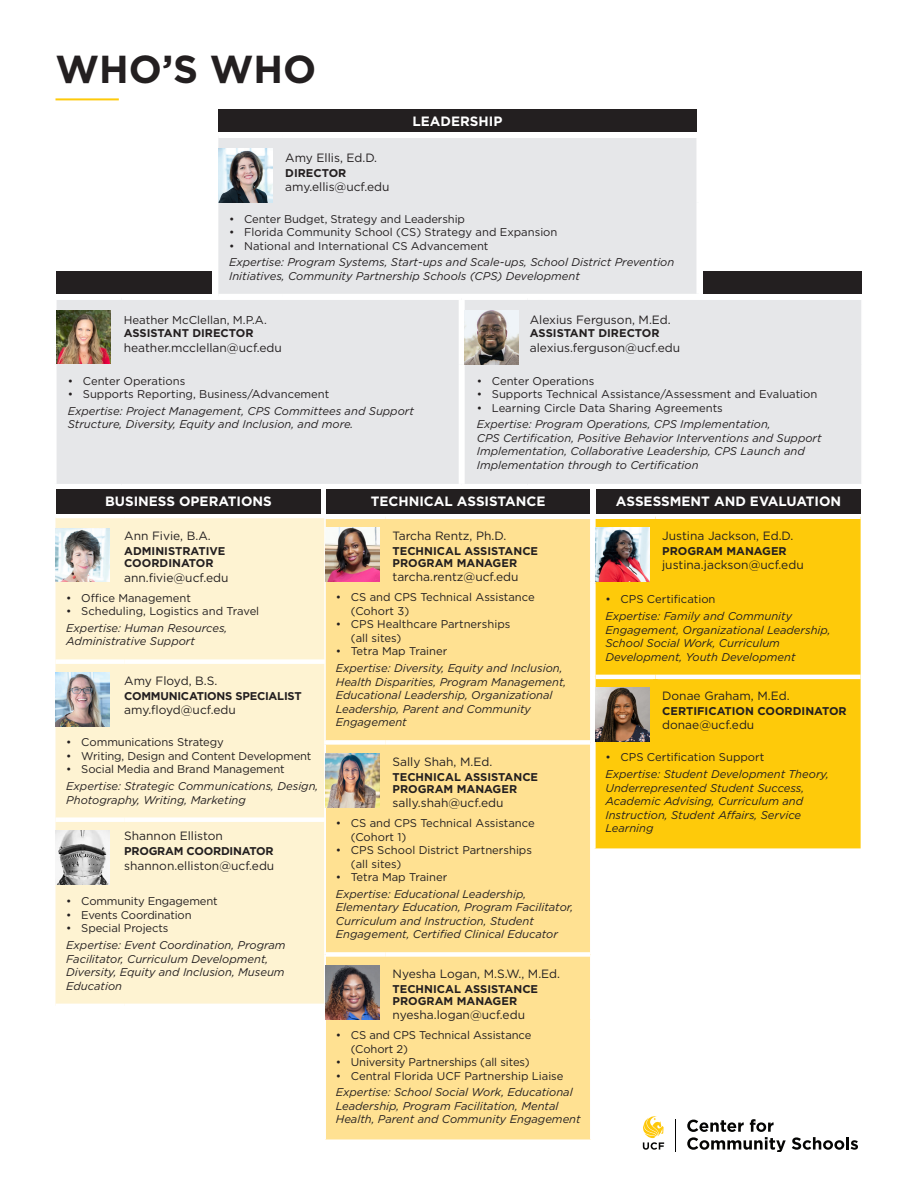
<style>
.page{position:relative;width:918px;height:1188px;background:#fff}
.page>*{position:absolute;margin:0;border:0;box-sizing:border-box;transform-origin:0 0}
.t1{font:700 39px "Gotham";color:#231f20}
.t2{font:700 13.5px "Gotham";color:#fff}
.t3{font:12px "Gotham";color:#231f20}
.t4{font:11.4px "Gotham";color:#231f20}
.t5{font:italic 11.25px/13.5px "Gotham";color:#231f20}
.t6{font:11.25px/13.5px "Gotham";color:#231f20}
.t7{font:700 11.25px/12px "Gotham";color:#231f20}
.t8{font:700 11.25px "Gotham";letter-spacing:-.02em;color:#231f20}
</style>
<div class="page">
<hr style="left:675px;top:1119px;width:1px;height:33px;background:#050504">
<svg style="left:643px;top:1116px;width:21px;height:34px"></svg>
<svg style="left:687px;top:1119px;width:99px;height:33px"></svg>
<svg style="left:792px;top:1137px;width:66px;height:13px"></svg>
<hr style="left:56px;top:98px;width:63px;height:2px;background:#feca0a">
<div style="left:56px;top:518px;width:268px;height:486px;background:#fef3d2"></div>
<div style="left:56px;top:817px;width:68px;height:5px;background:#fff"></div>
<div style="left:124px;top:817px;width:202px;height:5px;background:#fff"></div>
<div style="left:56px;top:659px;width:68px;height:5px;background:#fff"></div>
<div style="left:124px;top:659px;width:204px;height:5px;background:#fff"></div>
<img style="left:56px;top:529px;width:54px;height:53px">
<img style="left:56px;top:672px;width:54px;height:54px">
<img style="left:56px;top:831px;width:54px;height:54px">
<div style="left:596px;top:519px;width:265px;height:329px;background:#feca0a"></div>
<hr style="left:596px;top:675px;width:59px;height:4px;background:#fff">
<hr style="left:655px;top:675px;width:206px;height:4px;background:#fff">
<div style="left:653px;top:519px;width:5px;height:65px;background:#feca0a"></div>
<div style="left:653px;top:679px;width:5px;height:63px;background:#feca0a"></div>
<img style="left:596px;top:528px;width:54px;height:54px">
<img style="left:596px;top:688px;width:54px;height:54px">
<div style="left:326px;top:519px;width:264px;height:620px;background:#ffe192"></div>
<div style="left:324px;top:740px;width:62px;height:5px;background:#fff"></div>
<div style="left:386px;top:740px;width:204px;height:5px;background:#fff"></div>
<div style="left:326px;top:952px;width:60px;height:5px;background:#fff"></div>
<div style="left:386px;top:952px;width:204px;height:5px;background:#fff"></div>
<img style="left:326px;top:528px;width:54px;height:54px">
<img style="left:326px;top:753px;width:54px;height:54px">
<img style="left:326px;top:965px;width:54px;height:54px">
<div style="left:57px;top:300px;width:804px;height:184px;background:#e6e7e9"></div>
<div style="left:119px;top:300px;width:5px;height:65px;background:#e6e7e9"></div>
<div style="left:525px;top:300px;width:5px;height:65px;background:#e6e7e9"></div>
<div style="left:459px;top:300px;width:6px;height:65px;background:#fff"></div>
<div style="left:459px;top:365px;width:6px;height:119px;background:#fff"></div>
<img style="left:57px;top:311px;width:54px;height:52px">
<hr style="left:539px;top:300px;width:4px;height:65px;background:#e6e7e9">
<img style="left:465px;top:311px;width:54px;height:54px">
<div style="left:56px;top:489px;width:265px;height:24px;background:#231f20"></div>
<div style="left:326px;top:489px;width:264px;height:24px;background:#231f20"></div>
<div style="left:596px;top:489px;width:265px;height:24px;background:#231f20"></div>
<div style="left:218px;top:138px;width:478px;height:156px;background:#e6e7e9"></div>
<hr style="left:281px;top:138px;width:4px;height:65px;background:#e6e7e9">
<img style="left:218px;top:149px;width:54px;height:54px">
<div style="left:218px;top:110px;width:479px;height:22px;background:#231f20"></div>
<div style="left:703px;top:271px;width:158px;height:23px;background:#231f20"></div>
<div style="left:57px;top:271px;width:155px;height:23px;background:#231f20"></div>
<p class="t1" style="left:56px;top:44px;width:262px">WHO’S WHO</p>
<p class="t2" style="left:413px;top:112px;width:91px">LEADERSHIP</p>
<p class="t3" style="left:285px;top:150px;width:94px">Amy Ellis, Ed.D.</p>
<p class="t7" style="left:285px;top:167px;width:63px">DIRECTOR</p>
<p class="t3" style="left:285px;top:179px;width:106px">amy.ellis@ucf.edu</p>
<p class="t6" style="left:229px;top:212px;width:237px">• Center Budget, Strategy and Leadership</p>
<p class="t6" style="left:229px;top:225px;width:330px">• Florida Community School (CS) Strategy and Expansion</p>
<p class="t6" style="left:229px;top:239px;width:261px">• National and International CS Advancement</p>
<p class="t5" style="left:229px;top:255px;width:447px">Expertise: Program Systems, Start-ups and Scale-ups, School District Prevention<br>Initiatives, Community Partnership Schools (CPS) Development</p>
<p class="t4" style="left:124px;top:313px;width:145px">Heather McClellan, M.P.A.</p>
<p class="t7" style="left:124px;top:327px;width:131px">ASSISTANT DIRECTOR</p>
<p class="t3" style="left:124px;top:340px;width:160px">heather.mcclellan@ucf.edu</p>
<p class="t6" style="left:68px;top:374px;width:119px">• Center Operations</p>
<p class="t6" style="left:68px;top:387px;width:263px">• Supports Reporting, Business/Advancement</p>
<p class="t5" style="left:68px;top:404px;width:348px">Expertise: Project Management, CPS Committees and Support<br>Structure, Diversity, Equity and Inclusion, and more.</p>
<p class="t3" style="left:530px;top:312px;width:142px">Alexius Ferguson, M.Ed.</p>
<p class="t7" style="left:530px;top:327px;width:131px">ASSISTANT DIRECTOR</p>
<p class="t3" style="left:530px;top:340px;width:152px">alexius.ferguson@ucf.edu</p>
<p class="t6" style="left:477px;top:374px;width:119px">• Center Operations</p>
<p class="t6" style="left:477px;top:387px;width:342px">• Supports Technical Assistance/Assessment and Evaluation</p>
<p class="t6" style="left:477px;top:401px;width:248px">• Learning Circle Data Sharing Agreements</p>
<p class="t5" style="left:477px;top:417px;width:346px">Expertise: Program Operations, CPS Implementation,<br>CPS Certification, Positive Behavior Interventions and Support Implementation, Collaborative Leadership, CPS Launch and Implementation through to Certification</p>
<p class="t2" style="left:105px;top:492px;width:168px">BUSINESS OPERATIONS</p>
<p class="t2" style="left:371px;top:492px;width:176px">TECHNICAL ASSISTANCE</p>
<p class="t2" style="left:616px;top:492px;width:227px">ASSESSMENT AND EVALUATION</p>
<p class="t3" style="left:124px;top:528px;width:88px">Ann Fivie, B.A.</p>
<p class="t7" style="left:124px;top:545px;width:103px">ADMINISTRATIVE</p>
<p class="t7" style="left:124px;top:557px;width:91px">COORDINATOR</p>
<p class="t3" style="left:124px;top:570px;width:106px">ann.fivie@ucf.edu</p>
<p class="t6" style="left:66px;top:591px;width:126px">• Office Management</p>
<p class="t6" style="left:66px;top:604px;width:194px">• Scheduling, Logistics and Travel</p>
<p class="t5" style="left:66px;top:621px;width:163px">Expertise: Human Resources,<br>Administrative Support</p>
<p class="t3" style="left:124px;top:673px;width:95px">Amy Floyd, B.S.</p>
<p class="t8" style="left:124px;top:688px;width:179px">COMMUNICATIONS SPECIALIST</p>
<p class="t3" style="left:124px;top:702px;width:113px">amy.floyd@ucf.edu</p>
<p class="t6" style="left:66px;top:735px;width:159px">• Communications Strategy</p>
<p class="t6" style="left:66px;top:749px;width:247px">• Writing, Design and Content Development</p>
<p class="t6" style="left:66px;top:762px;width:220px">• Social Media and Brand Management</p>
<p class="t5" style="left:66px;top:779px;width:254px">Expertise: Strategic Communications, Design,<br>Photography, Writing, Marketing</p>
<p class="t3" style="left:124px;top:828px;width:100px">Shannon Elliston</p>
<p class="t8" style="left:124px;top:844px;width:151px">PROGRAM COORDINATOR</p>
<p class="t3" style="left:124px;top:858px;width:152px">shannon.elliston@ucf.edu</p>
<p class="t6" style="left:66px;top:894px;width:153px">• Community Engagement</p>
<p class="t6" style="left:66px;top:908px;width:127px">• Events Coordination</p>
<p class="t6" style="left:66px;top:921px;width:104px">• Special Projects</p>
<p class="t5" style="left:66px;top:938px;width:221px">Expertise: Event Coordination, Program Facilitator, Curriculum Development, Diversity, Equity and Inclusion, Museum Education</p>
<p class="t3" style="left:393px;top:528px;width:115px">Tarcha Rentz, Ph.D.</p>
<p class="t7" style="left:393px;top:545px;width:147px">TECHNICAL ASSISTANCE<br>PROGRAM MANAGER</p>
<p class="t3" style="left:393px;top:569px;width:128px">tarcha.rentz@ucf.edu</p>
<p class="t6" style="left:351px;top:591px;width:185px;text-indent:-15px">• CS and CPS Technical Assistance (Cohort 3)</p>
<p class="t6" style="left:351px;top:618px;width:161px;text-indent:-15px">• CPS Healthcare Partnerships (all sites)</p>
<p class="t6" style="left:336px;top:645px;width:113px">• Tetra Map Trainer</p>
<p class="t5" style="left:336px;top:661px;width:232px">Expertise: Diversity, Equity and Inclusion, Health Disparities, Program Management, Educational Leadership, Organizational Leadership, Parent and Community Engagement</p>
<p class="t3" style="left:393px;top:754px;width:101px">Sally Shah, M.Ed.</p>
<p class="t7" style="left:393px;top:770px;width:147px">TECHNICAL ASSISTANCE<br>PROGRAM MANAGER</p>
<p class="t3" style="left:393px;top:795px;width:112px">sally.shah@ucf.edu</p>
<p class="t6" style="left:351px;top:816px;width:185px;text-indent:-15px">• CS and CPS Technical Assistance (Cohort 1)</p>
<p class="t6" style="left:351px;top:843px;width:183px;text-indent:-15px">• CPS School District Partnerships (all sites)</p>
<p class="t6" style="left:336px;top:870px;width:113px">• Tetra Map Trainer</p>
<p class="t5" style="left:336px;top:887px;width:239px">Expertise: Educational Leadership, Elementary Education, Program Facilitator, Curriculum and Instruction, Student Engagement, Certified Clinical Educator</p>
<p class="t3" style="left:393px;top:966px;width:169px">Nyesha Logan, M.S.W., M.Ed.</p>
<p class="t7" style="left:393px;top:982px;width:147px">TECHNICAL ASSISTANCE<br>PROGRAM MANAGER</p>
<p class="t3" style="left:393px;top:1007px;width:134px">nyesha.logan@ucf.edu</p>
<p class="t6" style="left:351px;top:1028px;width:182px;text-indent:-15px">• CS and CPS Technical Assistance (Cohort 2)</p>
<p class="t6" style="left:336px;top:1055px;width:195px">• University Partnerships (all sites)</p>
<p class="t6" style="left:336px;top:1069px;width:229px">• Central Florida UCF Partnership Liaise</p>
<p class="t5" style="left:336px;top:1085px;width:246px">Expertise: School Social Work, Educational<br>Leadership, Program Facilitation, Mental<br>Health, Parent and Community Engagement</p>
<p class="t3" style="left:662px;top:528px;width:133px">Justina Jackson, Ed.D.</p>
<p class="t7" style="left:662px;top:545px;width:126px">PROGRAM MANAGER</p>
<p class="t3" style="left:662px;top:557px;width:143px">justina.jackson@ucf.edu</p>
<p class="t6" style="left:605px;top:592px;width:112px">• CPS Certification</p>
<p class="t5" style="left:605px;top:609px;width:227px">Expertise: Family and Community Engagement, Organizational Leadership, School Social Work, Curriculum Development, Youth Development</p>
<p class="t3" style="left:662px;top:688px;width:129px">Donae Graham, M.Ed.</p>
<p class="t7" style="left:662px;top:705px;width:186px">CERTIFICATION COORDINATOR</p>
<p class="t3" style="left:662px;top:717px;width:94px">donae@ucf.edu</p>
<p class="t6" style="left:605px;top:751px;width:160px">• CPS Certification Support</p>
<p class="t5" style="left:605px;top:767px;width:225px">Expertise: Student Development Theory,<br>Underrepresented Student Success,<br>Academic Advising, Curriculum and<br>Instruction, Student Affairs, Service<br>Learning</p>
</div>
